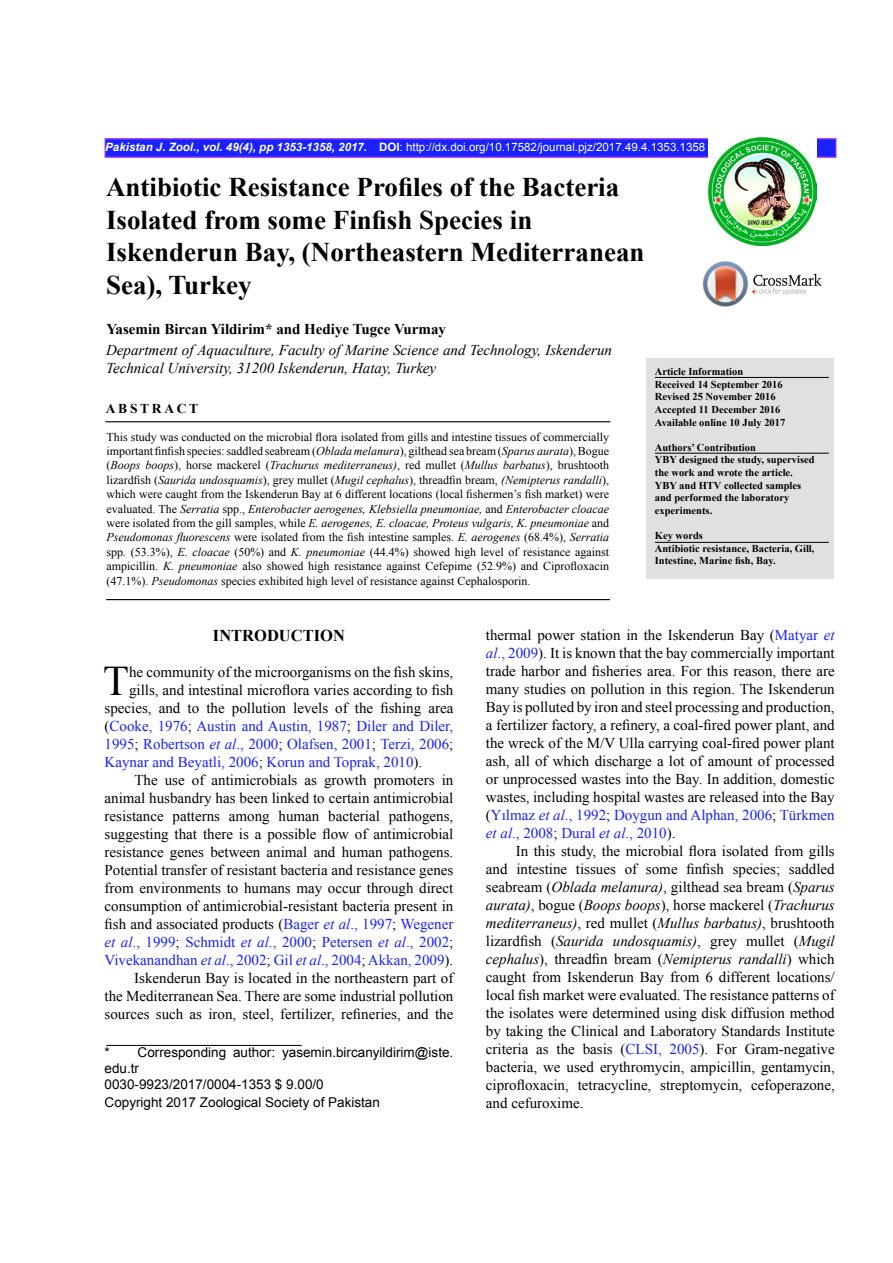
<style>
.page{position:relative;width:893px;height:1263px;background:#fff}
.page>*{position:absolute;margin:0;border:0;box-sizing:border-box;transform-origin:0 0}
.t1{font:42.15px "Times New Roman";color:#000}
.t2{font:700 27px/32.4px "Times New Roman";color:#000}
.t3{font:700 16.5px "Times New Roman";color:#000}
.t4{font:15px/18px "Times New Roman";color:#000;text-align:justify}
.t5{font:15px "Times New Roman";color:#1922fb}
.t6{font:italic 15px/18px "Times New Roman";color:#000}
.t7{font:700 15px "Times New Roman";color:#000}
.t8{font:13.5px/16.2px "Arial";color:#000}
.t9{font:700 13.5px "Times New Roman";letter-spacing:.2em;color:#000}
.t10{font:12px/14.4px "Times New Roman";color:#000;text-align:justify}
.t11{font:11.55px "Arial";color:#fff}
.t12{font:700 10.5px/12.6px "Times New Roman";color:#000}
.s1{font-weight:700;font-style:italic}
.s2{font-weight:700}
.s3{font-style:italic}
.s4{color:#000}
.s5{color:#1922fb}
.s6{font-style:italic;color:#1922fb}
</style>
<div class="page">
<img style="left:702px;top:261px;width:120px;height:45px">
<div style="left:105px;top:138px;width:731px;height:20px;background:#1922fb;border:2px solid #8027fb"></div>
<img style="left:708px;top:138px;width:108px;height:108px">
<div style="left:646px;top:358px;width:187px;height:220px;background:#e2e0df"></div>
<hr style="left:655px;top:453px;width:174px;height:1px;background:#000">
<hr style="left:105px;top:421px;width:505px;height:1px;background:#000">
<hr style="left:106px;top:599px;width:504px;height:1px;background:#000">
<hr style="left:655px;top:377px;width:174px;height:1px;background:#000">
<hr style="left:106px;top:1045px;width:196px;height:1px;background:#000">
<hr style="left:655px;top:542px;width:174px;height:1px;background:#000">
<p class="t11" style="left:105px;top:140px;width:602px"><span class="s1">Pakistan J. Zool., vol. 49(4), pp 1353-1358, 2017.</span> <span class="s2">DOI</span>: http://dx.doi.org/10.17582/journal.pjz/2017.49.4.1353.1358</p>
<h2 class="t2" style="left:106px;top:171px;width:540px">Antibiotic Resistance Profiles of the Bacteria Isolated from some Finfish Species in Iskenderun Bay, (Northeastern Mediterranean Sea), Turkey</h2>
<p class="t7" style="left:106px;top:319px;width:341px">Yasemin Bircan Yildirim* and Hediye Tugce Vurmay</p>
<p class="t6" style="left:106px;top:341px;width:507px">Department of Aquaculture, Faculty of Marine Science and Technology, Iskenderun<br>Technical University, 31200 Iskenderun, Hatay, Turkey</p>
<p class="t9" style="left:106px;top:399px;width:94px">ABSTRACT</p>
<p class="t10" style="left:107px;top:429px;width:504px">This study was conducted on the microbial flora isolated from gills and intestine tissues of commercially important finfish species: saddled seabream (<span class="s3">Oblada melanura</span>), gilthead sea bream (<span class="s3">Sparus aurata</span>), Bogue (<span class="s3">Boops boops</span>), horse mackerel (<span class="s3">Trachurus mediterraneus)</span>, red mullet (<span class="s3">Mullus barbatus</span>), brushtooth lizardfish (<span class="s3">Saurida undosquamis</span>), grey mullet (<span class="s3">Mugil cephalus</span>), threadfin bream, <span class="s3">(Nemipterus randalli</span>), which were caught from the Iskenderun Bay at 6 different locations (local fishermen’s fish market) were evaluated. The <span class="s3">Serratia</span> spp., <span class="s3">Enterobacter aerogenes, Klebsiella pneumoniae,</span> and <span class="s3">Enterobacter cloacae </span>were isolated from the gill samples, while <span class="s3">E. aerogenes, E. cloacae, Proteus vulgaris, K. pneumoniae</span> and <span class="s3">Pseudomonas fluorescens</span> were isolated from the fish intestine samples. <span class="s3">E. aerogenes</span> (68.4%), <span class="s3">Serratia </span>spp<span class="s3">.</span> (53.3%), <span class="s3">E. cloacae</span> (50%) and <span class="s3">K. pneumoniae</span> (44.4%) showed high level of resistance against ampicillin. <span class="s3">K. pneumoniae</span> also showed high resistance against Cefepime (52.9%) and Ciprofloxacin (47.1%). <span class="s3">Pseudomonas</span> species exhibited high level of resistance against Cephalosporin.</p>
<p class="t12" style="left:655px;top:365px;width:132px">Article Information<br>Received 14 September 2016<br>Revised 25 November 2016<br>Accepted 11 December 2016<br>Available online 10 July 2017</p>
<p class="t12" style="left:655px;top:441px;width:161px">Authors’ Contribution<br>YBY designed the study, supervised the work and wrote the article.<br>YBY and HTV collected samples and performed the laboratory experiments.</p>
<p class="t12" style="left:655px;top:529px;width:161px">Key words<br>Antibiotic resistance, Bacteria, Gill,<br>Intestine, Marine fish, Bay.</p>
<p class="t3" style="left:213px;top:624px;width:133px">INTRODUCTION</p>
<h1 class="t1" style="left:103px;top:652px;width:27px">T</h1>
<p class="t4" style="left:129px;top:663px;width:326px">he community of the microorganisms on the fish skins,</p>
<p class="t4" style="left:129px;top:681px;width:326px">gills, and intestinal microflora varies according to fish</p>
<p class="t4" style="left:105px;top:699px;width:350px">species, and to the pollution levels of the fishing area</p>
<p class="t5" style="left:105px;top:716px;width:350px"><span class="s4">(</span>Cooke, 1976<span class="s4">;</span> Austin and Austin, 1987<span class="s4">;</span> Diler and Diler,</p>
<p class="t5" style="left:105px;top:734px;width:350px">1995<span class="s4">;</span> Robertson <span class="s3">et al</span>., 2000<span class="s4">;</span> Olafsen, 2001<span class="s4">;</span> Terzi, 2006<span class="s4">;</span></p>
<p class="t5" style="left:105px;top:752px;width:319px">Kaynar and Beyatli, 2006<span class="s4">;</span> Korun and Toprak, 2010<span class="s4">).</span></p>
<p class="t4" style="left:134px;top:771px;width:320px">The use of antimicrobials as growth promoters in</p>
<p class="t4" style="left:105px;top:789px;width:350px">animal husbandry has been linked to certain antimicrobial</p>
<p class="t4" style="left:105px;top:807px;width:350px">resistance patterns among human bacterial pathogens,</p>
<p class="t4" style="left:105px;top:825px;width:350px">suggesting that there is a possible flow of antimicrobial</p>
<p class="t4" style="left:105px;top:843px;width:350px">resistance genes between animal and human pathogens.</p>
<p class="t4" style="left:105px;top:861px;width:350px">Potential transfer of resistant bacteria and resistance genes</p>
<p class="t4" style="left:105px;top:879px;width:350px">from environments to humans may occur through direct</p>
<p class="t4" style="left:105px;top:897px;width:350px">consumption of antimicrobial-resistant bacteria present in</p>
<p class="t4" style="left:105px;top:915px;width:350px">fish and associated products (<span class="s5">Bager</span> <span class="s6">et al</span><span class="s5">., 1997</span>; <span class="s5">Wegener</span></p>
<p class="t5" style="left:105px;top:932px;width:350px"><span class="s3">et al</span>., 1999<span class="s4">;</span> Schmidt <span class="s3">et al</span>., 2000<span class="s4">;</span> Petersen <span class="s3">et al</span>., 2002<span class="s4">;</span></p>
<p class="t5" style="left:105px;top:950px;width:350px">Vivekanandhan <span class="s3">et al</span>., 2002<span class="s4">;</span> Gil <span class="s3">et al</span>., 2004<span class="s4">;</span> Akkan, 2009<span class="s4">).</span></p>
<p class="t4" style="left:134px;top:969px;width:320px">Iskenderun Bay is located in the northeastern part of</p>
<p class="t4" style="left:105px;top:987px;width:350px">the Mediterranean Sea. There are some industrial pollution</p>
<p class="t4" style="left:105px;top:1005px;width:350px">sources such as iron, steel, fertilizer, refineries, and the</p>
<p class="t8" style="left:105px;top:1044px;width:350px">* Corresponding author: yasemin.bircanyildirim@iste. edu.tr<br>0030-9923/2017/0004-1353 $ 9.00/0</p>
<p class="t8" style="left:105px;top:1094px;width:277px">Copyright 2017 Zoological Society of Pakistan</p>
<p class="t4" style="left:486px;top:626px;width:350px">thermal power station in the Iskenderun Bay (<span class="s5">Matyar</span> <span class="s6">et al</span><span class="s5">., 2009</span>). It is known that the bay commercially important trade harbor and fisheries area. For this reason, there are many studies on pollution in this region. The Iskenderun Bay is polluted by iron and steel processing and production, a fertilizer factory, a refinery, a coal-fired power plant, and the wreck of the M/V Ulla carrying coal-fired power plant ash, all of which discharge a lot of amount of processed or unprocessed wastes into the Bay. In addition, domestic wastes, including hospital wastes are released into the Bay (<span class="s5">Yılmaz</span> <span class="s6">et al</span><span class="s5">., 1992</span>; <span class="s5">Doygun and Alphan, 2006</span>; <span class="s5">Türkmen </span><span class="s6">et al</span><span class="s5">., 2008</span>; <span class="s5">Dural</span> <span class="s6">et al</span><span class="s5">., 2010</span>).</p>
<p class="t4" style="left:486px;top:842px;width:350px;text-indent:30px">In this study, the microbial flora isolated from gills and intestine tissues of some finfish species; saddled seabream (<span class="s3">Oblada melanura)</span>, gilthead sea bream (<span class="s3">Sparus aurata)</span>, bogue (<span class="s3">Boops boops</span>), horse mackerel (<span class="s3">Trachurus mediterraneus)</span>, red mullet (<span class="s3">Mullus barbatus)</span>, brushtooth lizardfish (<span class="s3">Saurida undosquamis)</span>, grey mullet (<span class="s3">Mugil cephalus</span>), threadfin bream (<span class="s3">Nemipterus randalli</span>) which caught from Iskenderun Bay from 6 different locations/ local fish market were evaluated. The resistance patterns of the isolates were determined using disk diffusion method by taking the Clinical and Laboratory Standards Institute criteria as the basis (<span class="s5">CLSI, 2005</span>). For Gram-negative bacteria, we used erythromycin, ampicillin, gentamycin, ciprofloxacin, tetracycline, streptomycin, cefoperazone, and cefuroxime.</p>
</div>
